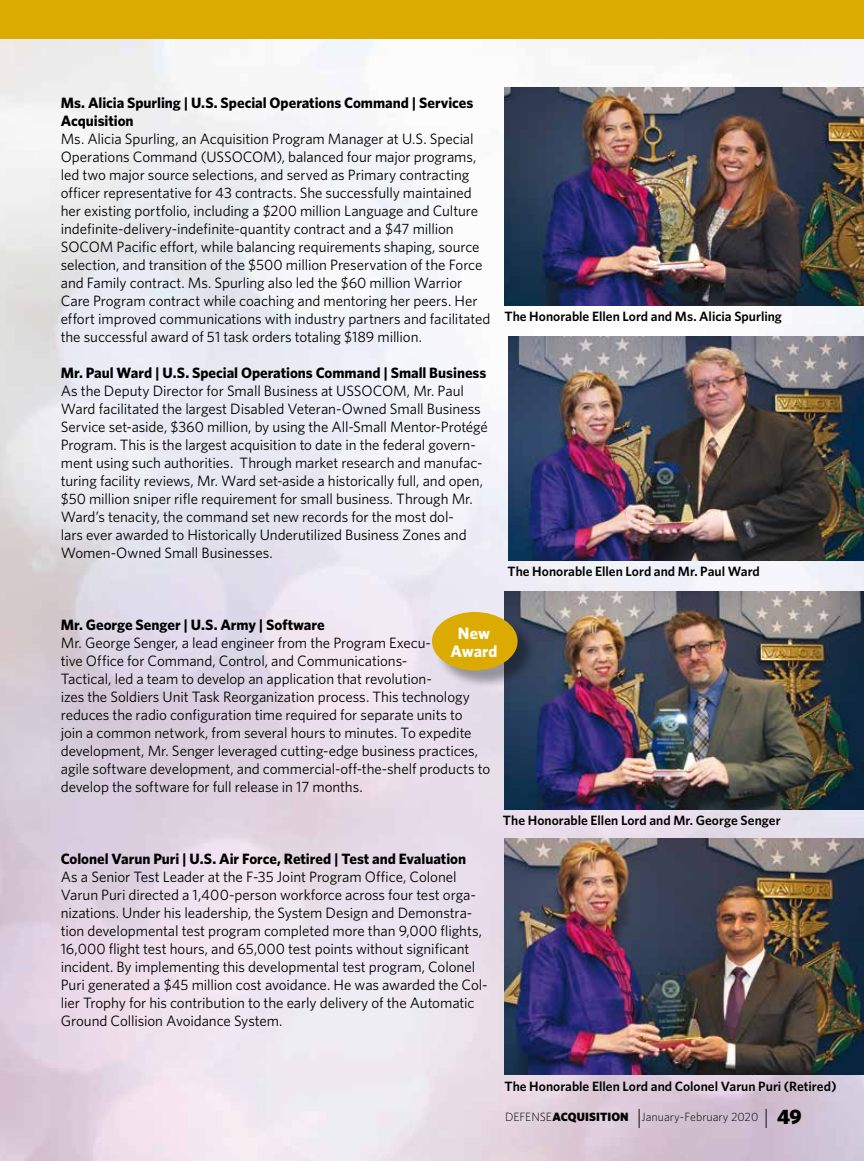
<style>
.page{position:relative;width:864px;height:1161px;background:#fff}
.page>*{position:absolute;margin:0;border:0;box-sizing:border-box;transform-origin:0 0}
.t1{font:700 16.5px/18px "Whitney";color:#fff;text-align:center}
.body_text{font:15px/18px "Whitney";letter-spacing:-.005em;color:#000}
.body_text-2{font:700 15px/18px "Whitney";letter-spacing:-.005em;color:#000}
.t2{font:600 13.5px "Whitney";color:#000}
.t3{font:300 12px "Whitney";color:#000}
.s1{font-weight:900}
.s2{font-size:21px}
.s3{font-weight:900;font-size:21px}
</style>
<div class="page">
<img style="left:0;top:38px;width:864px;height:1123px">
<div style="left:0;top:0;width:864px;height:38px;background:#dcab01"></div>
<img style="left:504px;top:88px;width:360px;height:217px">
<img style="left:508px;top:337px;width:356px;height:223px">
<img style="left:504px;top:592px;width:360px;height:217px">
<div style="left:435px;top:614px;width:101px;height:75px;background:#000;opacity:.35"></div>
<div style="left:432px;top:612px;width:86px;height:58px;background:#dcab01;border-radius:50%"></div>
<img style="left:504px;top:838px;width:360px;height:236px">
<p class="body_text-2" style="left:61px;top:94px;width:414px">Ms. Alicia Spurling | U.S. Special Operations Command | Services<br>Acquisition</p>
<p class="body_text" style="left:61px;top:130px;width:431px">Ms. Alicia Spurling, an Acquisition Program Manager at U.S. Special Operations Command (USSOCOM), balanced four major programs, led two major source selections, and served as Primary contracting officer representative for 43 contracts. She successfully maintained her existing portfolio, including a $200 million Language and Culture indefinite-delivery-indefinite-quantity contract and a $47 million SOCOM Pacific effort, while balancing requirements shaping, source selection, and transition of the $500 million Preservation of the Force and Family contract. Ms. Spurling also led the $60 million Warrior Care Program contract while coaching and mentoring her peers. Her effort improved communications with industry partners and facilitated the successful award of 51 task orders totaling $189 million.</p>
<p class="body_text-2" style="left:61px;top:364px;width:427px">Mr. Paul Ward | U.S. Special Operations Command | Small Business</p>
<p class="body_text" style="left:61px;top:382px;width:429px">As the Deputy Director for Small Business at USSOCOM, Mr. Paul Ward facilitated the largest Disabled Veteran-Owned Small Business Service set-aside, $360 million, by using the All-Small Mentor-Protégé Program. This is the largest acquisition to date in the federal govern&shy;ment using such authorities. Through market research and manufac&shy;turing facility reviews, Mr. Ward set-aside a historically full, and open, $50 million sniper rifle requirement for small business. Through Mr.<br>Ward’s tenacity, the command set new records for the most dol-<br>lars ever awarded to Historically Underutilized Business Zones and Women-Owned Small Businesses.</p>
<p class="t2" style="left:504px;top:308px;width:279px">The Honorable Ellen Lord and Ms. Alicia Spurling</p>
<p class="t2" style="left:508px;top:563px;width:254px">The Honorable Ellen Lord and Mr. Paul Ward</p>
<p class="body_text-2" style="left:61px;top:616px;width:266px">Mr. George Senger | U.S. Army | Software</p>
<p class="body_text" style="left:61px;top:634px;width:431px">Mr. George Senger, a lead engineer from the Program Execu-<br>tive Office for Command, Control, and Communications-<br>Tactical, led a team to develop an application that revolution-<br>izes the Soldiers Unit Task Reorganization process. This technology reduces the radio configuration time required for separate units to<br>join a common network, from several hours to minutes. To expedite development, Mr. Senger leveraged cutting-edge business practices, agile software development, and commercial-off-the-shelf products to develop the software for full release in 17 months.</p>
<p class="t1" style="left:451px;top:624px;width:48px">New<br>Award</p>
<p class="body_text-2" style="left:61px;top:850px;width:407px">Colonel Varun Puri | U.S. Air Force, Retired | Test and Evaluation</p>
<p class="body_text" style="left:61px;top:868px;width:428px">As a Senior Test Leader at the F-35 Joint Program Office, Colonel Varun Puri directed a 1,400-person workforce across four test orga&shy;nizations. Under his leadership, the System Design and Demonstra&shy;tion developmental test program completed more than 9,000 flights, 16,000 flight test hours, and 65,000 test points without significant incident. By implementing this developmental test program, Colonel Puri generated a $45 million cost avoidance. He was awarded the Col&shy;lier Trophy for his contribution to the early delivery of the Automatic Ground Collision Avoidance System.</p>
<p class="t2" style="left:503px;top:812px;width:279px">The Honorable Ellen Lord and Mr. George Senger</p>
<p class="t2" style="left:504px;top:1078px;width:334px">The Honorable Ellen Lord and Colonel Varun Puri (Retired)</p>
<p class="t3" style="left:505px;top:1110px;width:298px">DEFENSE<span class="s1">ACQUISITION</span> <span class="s2">|</span>January-February 2020 <span class="s2">|</span> <span class="s3">49</span></p>
</div>
